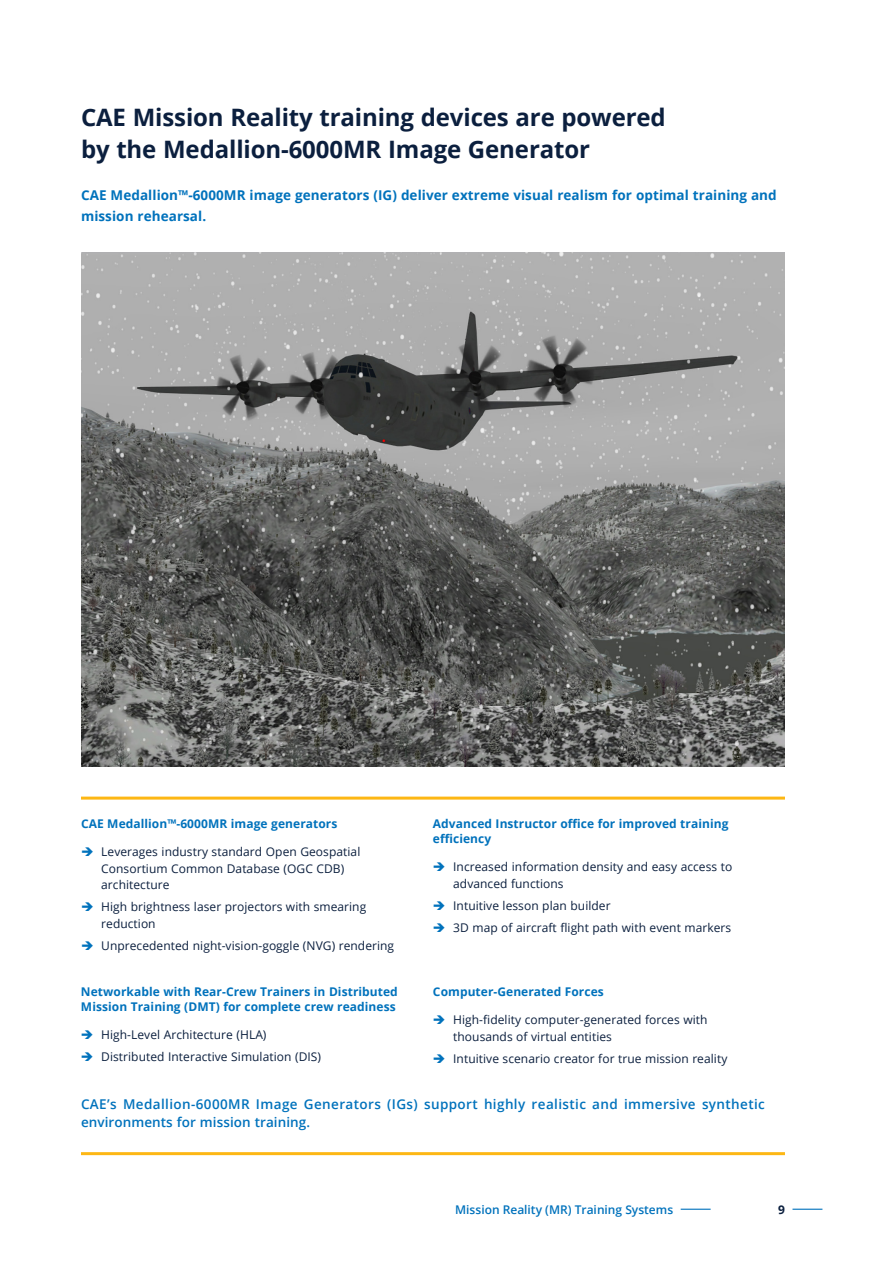
<style>
.page{position:relative;width:893px;height:1263px;background:#fff}
.page>*{position:absolute;margin:0;border:0;box-sizing:border-box;transform-origin:0 0}
.t1{font:700 24px/31.5px "Open Sans";letter-spacing:-.005em;color:#0b1f3e}
.t2{font:600 13.5px/18px "Open Sans";letter-spacing:.03em;color:#0072bc}
.t3{font:700 13.5px/21px "Open Sans";letter-spacing:.005em;color:#0072bc}
.t4{font:12px/16.5px "Open Sans";letter-spacing:.005em;color:#0b1f3e}
.t5{font:700 12px/15px "Open Sans";letter-spacing:.005em;color:#0072bc}
.t6{font:600 12px "Open Sans";color:#0072bc}
.t7{font:700 12px "Open Sans";color:#0b1f3e}
</style>
<div class="page">
<img style="left:81px;top:252px;width:704px;height:514px">
<hr style="left:792px;top:1209px;width:30px;height:1px;background:#0072bc">
<hr style="left:681px;top:1209px;width:30px;height:1px;background:#0072bc">
<hr style="left:81px;top:1152px;width:352px;height:3px;background:#fdb714">
<hr style="left:433px;top:1152px;width:352px;height:3px;background:#fdb714">
<hr style="left:81px;top:797px;width:352px;height:3px;background:#fdb714">
<hr style="left:433px;top:797px;width:352px;height:3px;background:#fdb714">
<h1 class="t1" style="left:81px;top:101px;width:586px">CAE Mission Reality training devices are powered by the Medallion-6000MR Image Generator</h1>
<p class="t3" style="left:81px;top:184px;width:697px">CAE Medallion™-6000MR image generators (IG) deliver extreme visual realism for optimal training and mission rehearsal.</p>
<p class="t5" style="left:81px;top:815px;width:258px">CAE Medallion™-6000MR image generators</p>
<p class="t4" style="left:101px;top:843px;width:261px">Leverages industry standard Open Geospatial<br>Consortium Common Database (OGC CDB) architecture</p>
<p class="t4" style="left:101px;top:898px;width:266px">High brightness laser projectors with smearing reduction</p>
<p class="t4" style="left:101px;top:936px;width:294px">Unprecedented night-vision-goggle (NVG) rendering</p>
<p class="t5" style="left:433px;top:815px;width:297px">Advanced Instructor office for improved training efficiency</p>
<p class="t4" style="left:453px;top:858px;width:281px">Increased information density and easy access to advanced functions</p>
<p class="t4" style="left:453px;top:894px;width:279px;line-height:21.9px">Intuitive lesson plan builder<br>3D map of aircraft flight path with event markers</p>
<p class="t5" style="left:81px;top:983px;width:318px">Networkable with Rear-Crew Trainers in Distributed<br>Mission Training (DMT) for complete crew readiness</p>
<p class="t4" style="left:101px;top:1023px;width:221px;line-height:21.9px">High-Level Architecture (HLA)<br>Distributed Interactive Simulation (DIS)</p>
<p class="t5" style="left:433px;top:983px;width:172px">Computer-Generated Forces</p>
<p class="t4" style="left:453px;top:1011px;width:256px">High-fidelity computer-generated forces with thousands of virtual entities</p>
<p class="t4" style="left:453px;top:1050px;width:276px">Intuitive scenario creator for true mission reality</p>
<p class="t2" style="left:81px;top:1095px;width:685px">CAE’s Medallion-6000MR Image Generators (IGs) support highly realistic and immersive synthetic environments for mission training.</p>
<p class="t6" style="left:455px;top:1201px;width:219px">Mission Reality (MR) Training Systems</p>
<p class="t7" style="left:778px;top:1201px;width:8px">9</p>
</div>
